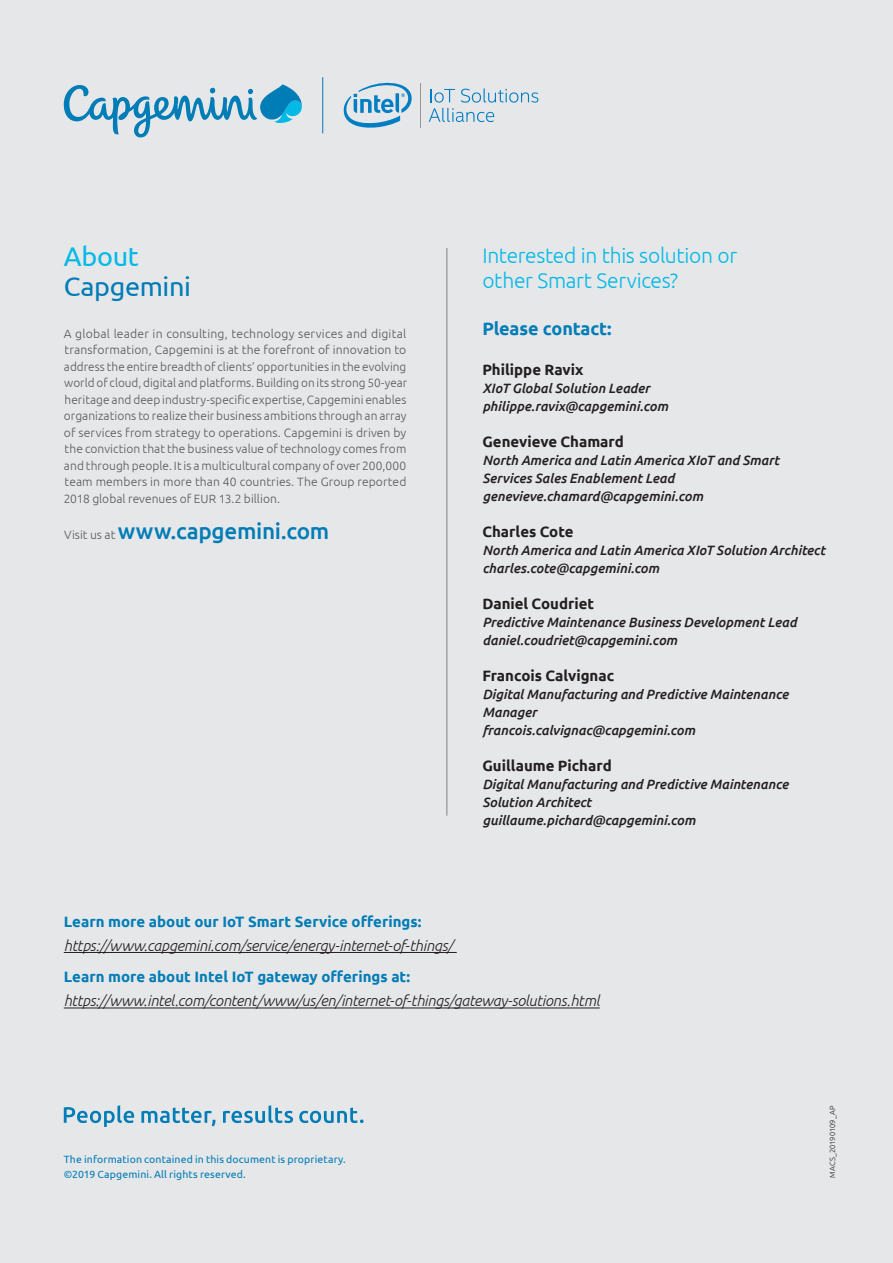
<style>
.page{position:relative;width:893px;height:1263px;background:#e6e7e9}
.page>*{position:absolute;margin:0;border:0;box-sizing:border-box;transform-origin:0 0}
.cbe-title_k{font:27px "Ubuntu";letter-spacing:-.015em;color:#007cb6}
.cbe-title{font:27px "Ubuntu";letter-spacing:-.01em;color:#00b9e7}
.cbe-text{font:500 22.5px "Ubuntu";letter-spacing:-.015em;color:#007cb6}
.chapter-title1{font:300 21px/25.2px "Ubuntu";letter-spacing:-.015em;color:#00b9e7}
.head1{font:700 18px "Ubuntu";letter-spacing:-.01em;color:#007cb6}
.head1-2{font:italic 300 15px/24px "Ubuntu";letter-spacing:-.015em;color:#231f20}
.text{font:700 15px "Ubuntu";color:#231f20}
.text-2{font:italic 500 13.5px/18px "Ubuntu";color:#231f20}
.cbe-text-2{font:300 12px/16.5px "Ubuntu";letter-spacing:.005em;color:#57585a;text-align:justify}
.copyright{font:10.5px/15px "Ubuntu";letter-spacing:.01em;color:#007cb6}
.copyright-2{font:300 7.5px "Ubuntu";letter-spacing:.005em;color:#231f20}
.s1{font-weight:300;font-size:12px;color:#57585a}
.s2{font-weight:700;font-style:normal;color:#007cb6}
</style>
<div class="page">
<hr style="left:446px;top:248px;width:1px;height:568px;background:#808285">
<svg style="left:64px;top:1105px;width:70px;height:22px"></svg>
<svg style="left:141px;top:1107px;width:74px;height:19px"></svg>
<svg style="left:223px;top:1105px;width:70px;height:18px"></svg>
<svg style="left:299px;top:1107px;width:65px;height:16px"></svg>
<hr style="left:64px;top:952px;width:393px;height:1px;background:#231f20">
<hr style="left:64px;top:1008px;width:536px;height:1px;background:#231f20">
<svg style="left:344px;top:83px;width:68px;height:45px"></svg>
<hr style="left:421px;top:83px;width:1px;height:45px;background:#939598">
<svg style="left:429px;top:88px;width:109px;height:34px"></svg>
<svg style="left:64px;top:84px;width:238px;height:53px"></svg>
<hr style="left:322px;top:77px;width:1px;height:56px;background:#007cb6">
<p class="cbe-title" style="left:64px;top:240px;width:77px">About</p>
<p class="cbe-title_k" style="left:64px;top:270px;width:129px">Capgemini</p>
<p class="cbe-text-2" style="left:64px;top:325px;width:345px">A global leader in consulting, technology services and digital transformation, Capgemini is at the forefront of innovation to address the entire breadth of clients’ opportunities in the evolving world of cloud, digital and platforms. Building on its strong 50-year heritage and deep industry-specific expertise, Capgemini enables organizations to realize their business ambitions through an array of services from strategy to operations. Capgemini is driven by the conviction that the business value of technology comes from and through people. It is a multicultural company of over 200,000 team members in more than 40 countries. The Group reported 2018 global revenues of EUR 13.2 billion.</p>
<p class="cbe-text" style="left:64px;top:516px;width:267px"><span class="s1">Visit us at</span> www.capgemini.com</p>
<p class="chapter-title1" style="left:482px;top:242px;width:256px">Interested in this solution or other Smart Services?</p>
<p class="head1" style="left:482px;top:317px;width:131px">Please contact:</p>
<p class="text" style="left:482px;top:360px;width:103px">Philippe Ravix</p>
<p class="text-2" style="left:482px;top:378px;width:187px">XIoT Global Solution Leader philippe.ravix@capgemini.com</p>
<p class="text" style="left:482px;top:432px;width:143px">Genevieve Chamard</p>
<p class="text-2" style="left:482px;top:450px;width:298px">North America and Latin America XIoT and Smart<br>Services Sales Enablement Lead genevieve.chamard@capgemini.com</p>
<p class="text" style="left:482px;top:522px;width:93px">Charles Cote</p>
<p class="text-2" style="left:482px;top:540px;width:344px">North America and Latin America XIoT Solution Architect charles.cote@capgemini.com</p>
<p class="text" style="left:482px;top:594px;width:113px">Daniel Coudriet</p>
<p class="text-2" style="left:482px;top:612px;width:316px">Predictive Maintenance Business Development Lead daniel.coudriet@capgemini.com</p>
<p class="text" style="left:482px;top:666px;width:133px">Francois Calvignac</p>
<p class="text-2" style="left:482px;top:684px;width:308px">Digital Manufacturing and Predictive Maintenance<br>Manager<br>francois.calvignac@capgemini.com</p>
<p class="text" style="left:482px;top:756px;width:131px">Guillaume Pichard</p>
<p class="text-2" style="left:482px;top:774px;width:308px">Digital Manufacturing and Predictive Maintenance<br>Solution Architect guillaume.pichard@capgemini.com</p>
<p class="head1-2" style="left:64px;top:909px;width:391px"><span class="s2">Learn more about our IoT Smart Service offerings: </span>https://www.capgemini.com/service/energy-internet-of-things/</p>
<p class="head1-2" style="left:64px;top:964px;width:537px"><span class="s2">Learn more about Intel IoT gateway offerings at: </span>https://www.intel.com/content/www/us/en/internet-of-things/gateway-solutions.html</p>
<p class="copyright" style="left:64px;top:1152px;width:284px">The information contained in this document is proprietary. ©2019 Capgemini. All rights reserved.</p>
<p class="copyright-2" style="left:828px;top:1178px;width:74px;rotate:-90deg">MACS_20190109_AP</p>
</div>
